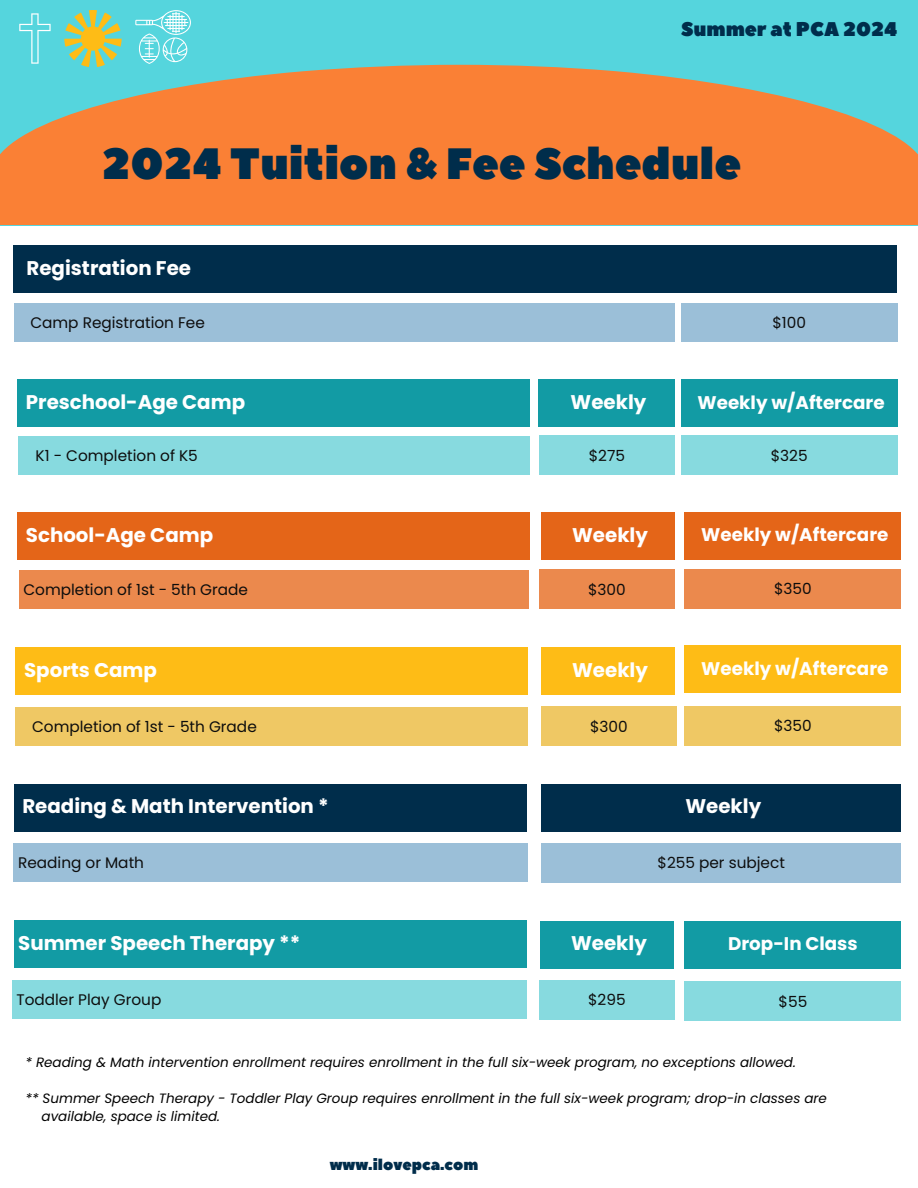
<style>
.page{position:relative;width:918px;height:1188px;background:#fff}
.page>*{position:absolute;margin:0;border:0;box-sizing:border-box;transform-origin:0 0}
.t1{font:43.8px "Peace Sans";color:#002d4b}
.t2{font:700 19.8px "Poppins";color:#fff}
.t3{font:19.8px "Peace Sans";color:#002d4b}
.t4{font:700 18.3px "Poppins";color:#fff}
.t5{font:15.3px "Poppins";color:#0d0d0d}
.t6{font:15.3px "Peace Sans";color:#002d4b}
.t7{font:italic 13.5px "Poppins";color:#000}
</style>
<div class="page">
<div style="left:0;top:0;width:918px;height:225px;background:#55d5dd"></div>
<svg style="left:0;top:65px;width:918px;height:160px;background:#e28b4c"></svg>
<svg style="left:19px;top:13px;width:32px;height:51px"></svg>
<svg style="left:135px;top:10px;width:56px;height:54px"></svg>
<svg style="left:64px;top:10px;width:58px;height:57px"></svg>
<div style="left:14px;top:246px;width:883px;height:47px;background:#002d4b"></div>
<div style="left:14px;top:303px;width:661px;height:39px;background:#9bbfd8"></div>
<div style="left:681px;top:303px;width:216px;height:39px;background:#9bbfd8"></div>
<div style="left:17px;top:379px;width:513px;height:47px;background:#129ba4"></div>
<div style="left:538px;top:379px;width:136px;height:47px;background:#129ba4"></div>
<div style="left:681px;top:379px;width:216px;height:47px;background:#129ba4"></div>
<div style="left:19px;top:436px;width:511px;height:39px;background:#87dadf"></div>
<div style="left:539px;top:436px;width:135px;height:39px;background:#87dadf"></div>
<div style="left:681px;top:436px;width:216px;height:39px;background:#87dadf"></div>
<div style="left:17px;top:513px;width:513px;height:47px;background:#e46518"></div>
<div style="left:541px;top:513px;width:133px;height:47px;background:#e46518"></div>
<div style="left:685px;top:512px;width:216px;height:47px;background:#e46518"></div>
<div style="left:19px;top:570px;width:509px;height:39px;background:#eb894d"></div>
<div style="left:539px;top:570px;width:135px;height:39px;background:#eb894d"></div>
<div style="left:685px;top:569px;width:216px;height:40px;background:#eb894d"></div>
<div style="left:15px;top:647px;width:513px;height:47px;background:#febc16"></div>
<div style="left:541px;top:647px;width:133px;height:47px;background:#febc16"></div>
<div style="left:685px;top:646px;width:216px;height:47px;background:#febc16"></div>
<div style="left:15px;top:707px;width:513px;height:39px;background:#efc864"></div>
<div style="left:541px;top:707px;width:136px;height:39px;background:#efc864"></div>
<div style="left:685px;top:707px;width:216px;height:39px;background:#efc864"></div>
<div style="left:14px;top:784px;width:512px;height:47px;background:#002d4b"></div>
<div style="left:541px;top:784px;width:360px;height:47px;background:#002d4b"></div>
<div style="left:14px;top:843px;width:514px;height:39px;background:#9bbfd8"></div>
<div style="left:541px;top:844px;width:360px;height:39px;background:#9bbfd8"></div>
<div style="left:14px;top:921px;width:512px;height:47px;background:#129ba4"></div>
<div style="left:12px;top:980px;width:514px;height:39px;background:#87dadf"></div>
<div style="left:540px;top:921px;width:133px;height:47px;background:#129ba4"></div>
<div style="left:685px;top:921px;width:216px;height:47px;background:#129ba4"></div>
<div style="left:539px;top:980px;width:135px;height:39px;background:#87dadf"></div>
<div style="left:685px;top:982px;width:216px;height:39px;background:#87dadf"></div>
<p class="t3" style="left:681px;top:16px;width:218px">Summer at PCA 2024</p>
<h3 class="t1" style="left:102px;top:134px;width:641px">2024 Tuition &amp; Fee Schedule</h3>
<p class="t2" style="left:27px;top:254px;width:166px">Registration Fee</p>
<h1 class="t5" style="left:30px;top:312px;width:176px">Camp Registration Fee</h1>
<p class="t5" style="left:772px;top:312px;width:35px">$100</p>
<p class="t2" style="left:26px;top:388px;width:221px">Preschool-Age Camp</p>
<p class="t2" style="left:571px;top:388px;width:77px">Weekly</p>
<p class="t4" style="left:698px;top:389px;width:189px">Weekly w/Aftercare</p>
<p class="t5" style="left:36px;top:445px;width:164px">K1 - Completion of K5</p>
<p class="t5" style="left:589px;top:445px;width:38px">$275</p>
<p class="t5" style="left:771px;top:445px;width:38px">$325</p>
<p class="t2" style="left:26px;top:521px;width:189px">School-Age Camp</p>
<p class="t2" style="left:572px;top:521px;width:77px">Weekly</p>
<p class="t4" style="left:701px;top:522px;width:189px">Weekly w/Aftercare</p>
<p class="t5" style="left:23px;top:579px;width:226px">Completion of 1st - 5th Grade</p>
<p class="t5" style="left:588px;top:579px;width:39px">$300</p>
<p class="t5" style="left:774px;top:578px;width:39px">$350</p>
<p class="t2" style="left:24px;top:656px;width:134px">Sports Camp</p>
<p class="t2" style="left:572px;top:656px;width:77px">Weekly</p>
<p class="t4" style="left:701px;top:656px;width:189px">Weekly w/Aftercare</p>
<h2 class="t5" style="left:32px;top:715px;width:226px">Completion of 1st - 5th Grade</h2>
<p class="t5" style="left:590px;top:715px;width:39px">$300</p>
<p class="t5" style="left:774px;top:715px;width:39px">$350</p>
<p class="t2" style="left:22px;top:793px;width:308px">Reading &amp; Math Intervention *</p>
<p class="t2" style="left:685px;top:793px;width:77px">Weekly</p>
<p class="t5" style="left:18px;top:852px;width:127px">Reading or Math</p>
<p class="t5" style="left:657px;top:852px;width:129px">$255 per subject</p>
<p class="t2" style="left:18px;top:929px;width:284px">Summer Speech Therapy **</p>
<p class="t5" style="left:16px;top:989px;width:146px">Toddler Play Group</p>
<p class="t2" style="left:571px;top:930px;width:77px">Weekly</p>
<p class="t4" style="left:728px;top:931px;width:131px">Drop-In Class</p>
<p class="t5" style="left:588px;top:989px;width:39px">$295</p>
<p class="t5" style="left:779px;top:990px;width:30px">$55</p>
<p class="t7" style="left:25px;top:1053px;width:772px">* Reading &amp; Math intervention enrollment requires enrollment in the full six-week program, no exceptions allowed.</p>
<p class="t7" style="left:25px;top:1089px;width:803px">** Summer Speech Therapy - Toddler Play Group requires enrollment in the full six-week program; drop-in classes are</p>
<p class="t7" style="left:42px;top:1107px;width:180px">available, space is limited.</p>
<p class="t6" style="left:330px;top:1154px;width:150px">www.ilovepca.com</p>
</div>
